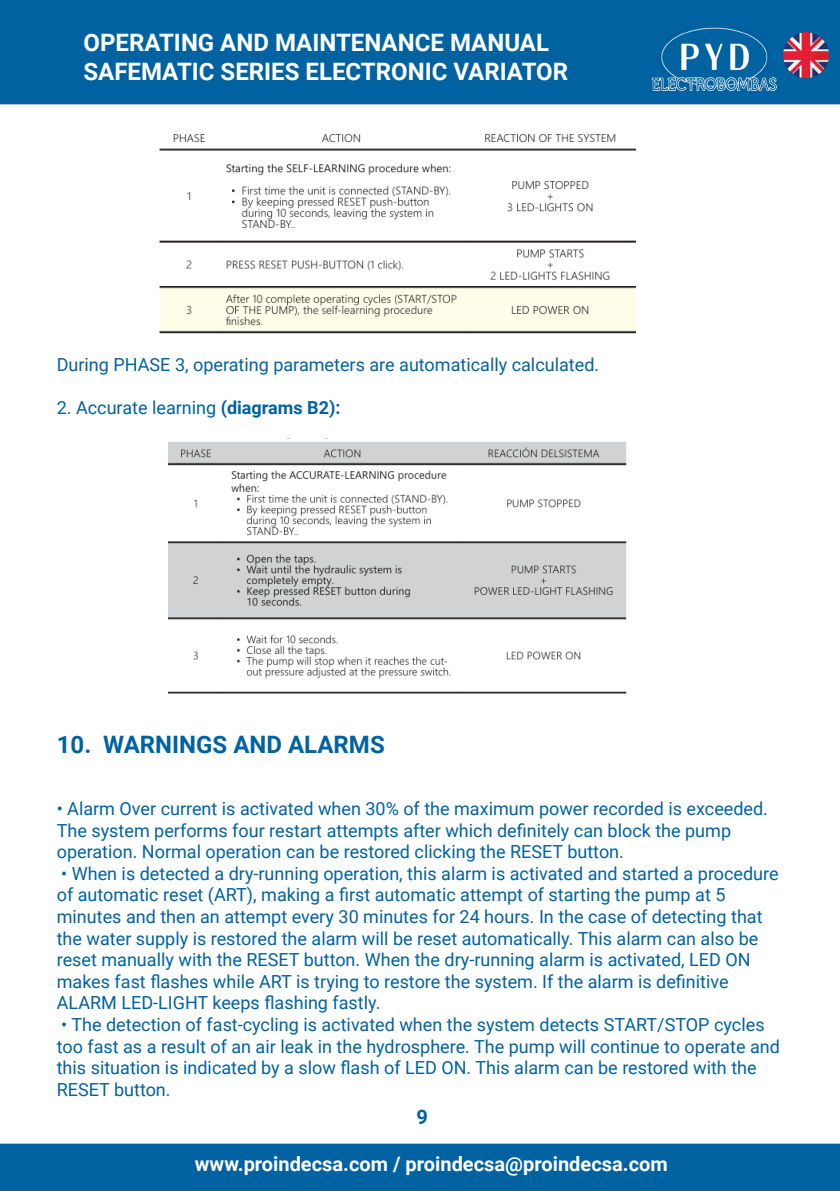
<style>
.page{position:relative;width:840px;height:1191px;background:#fff}
.page>*{position:absolute;margin:0;border:0;box-sizing:border-box;transform-origin:0 0}
.t1{font:700 24px/28.8px "Roboto";color:#fff}
.t2{font:700 24px "Roboto";color:#0062a0}
.t3{font:700 20px "Roboto";color:#fff}
.t4{font:700 20px "Roboto";color:#0062a0}
.t5{font:18px/21.6px "Roboto";color:#0062a0}
.s1{font-weight:700}
</style>
<div class="page">
<div style="left:0;top:0;width:839px;height:104px;background:#0062a0"></div>
<div style="left:0;top:1143px;width:839px;height:48px;background:#0062a0"></div>
<img style="left:643px;top:24px;width:139px;height:67px">
<img style="left:782px;top:33px;width:45px;height:45px">
<img style="left:159px;top:134px;width:477px;height:200px">
<img style="left:169px;top:438px;width:456px;height:256px">
<h1 class="t1" style="left:83px;top:27px;width:486px">OPERATING AND MAINTENANCE MANUAL<br>SAFEMATIC SERIES ELECTRONIC VARIATOR</h1>
<p class="t5" style="left:57px;top:353px;width:543px">During PHASE 3, operating parameters are automatically calculated.</p>
<p class="t5" style="left:57px;top:396px;width:285px">2. Accurate learning <span class="s1">(diagrams B2):</span></p>
<p class="t2" style="left:57px;top:728px;width:329px">10. WARNINGS AND ALARMS</p>
<p class="t5" style="left:57px;top:797px;width:712px">• Alarm Over current is activated when 30% of the maximum power recorded is exceeded.<br>The system performs four restart attempts after which definitely can block the pump operation. Normal operation can be restored clicking the RESET button.</p>
<p class="t5" style="left:57px;top:862px;width:723px">• When is detected a dry-running operation, this alarm is activated and started a procedure of automatic reset (ART), making a first automatic attempt of starting the pump at 5 minutes and then an attempt every 30 minutes for 24 hours. In the case of detecting that the water supply is restored the alarm will be reset automatically. This alarm can also be</p>
<p class="t5" style="left:57px;top:948px;width:695px">reset manually with the RESET button. When the dry-running alarm is activated, LED ON makes fast flashes while ART is trying to restore the system. If the alarm is definitive</p>
<p class="t5" style="left:57px;top:991px;width:325px">ALARM LED-LIGHT keeps flashing fastly.</p>
<p class="t5" style="left:57px;top:1013px;width:724px">• The detection of fast-cycling is activated when the system detects START/STOP cycles too fast as a result of an air leak in the hydrosphere. The pump will continue to operate and this situation is indicated by a slow flash of LED ON. This alarm can be restored with the RESET button.</p>
<p class="t4" style="left:416px;top:1103px;width:13px">9</p>
<p class="t3" style="left:195px;top:1150px;width:474px">www.proindecsa.com / proindecsa@proindecsa.com</p>
</div>
